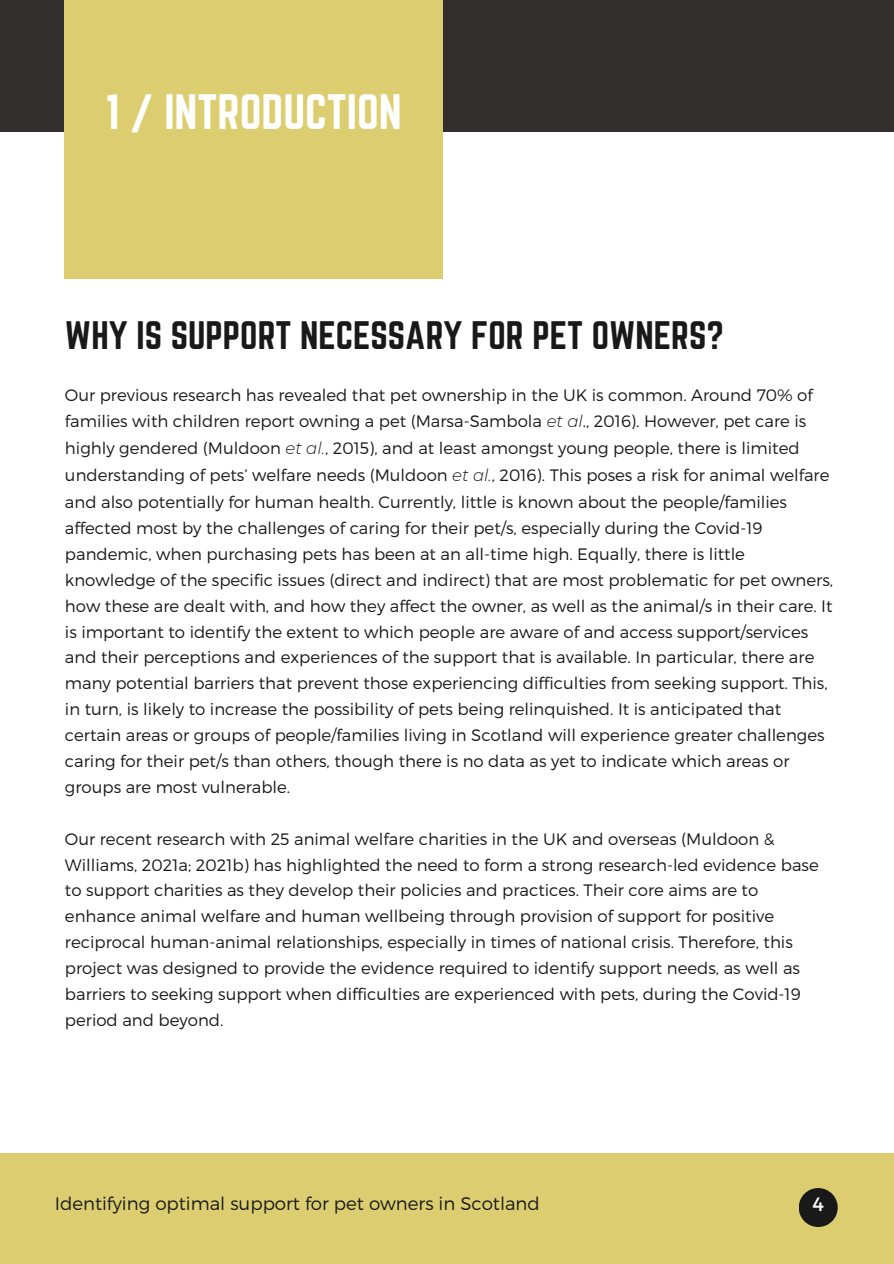
<style>
.page{position:relative;width:894px;height:1264px;background:#fff}
.page>*{position:absolute;margin:0;border:0;box-sizing:border-box;transform-origin:0 0}
.t1{font:43.5px "Norwester";color:#fff}
.t2{font:34.8px "Norwester";color:#191919}
.t3{font:19.2px "Montserrat";color:#fff}
.t4{font:300 18.15px "Montserrat";color:#191919}
.t5{font:300 16.5px/26.1px "Montserrat";color:#191919}
.s1{font-style:italic}
</style>
<div class="page">
<div style="left:0;top:1153px;width:893px;height:110px;background:#dcce70"></div>
<svg style="left:799px;top:1188px;width:38px;height:38px"></svg>
<div style="left:0;top:0;width:893px;height:132px;background:#312e2d"></div>
<div style="left:65px;top:0;width:377px;height:279px;background:#dcce70"></div>
<h1 class="t1" style="left:105px;top:85px;width:298px">1 / INTRODUCTION</h1>
<h2 class="t2" style="left:65px;top:314px;width:660px">WHY IS SUPPORT NECESSARY FOR PET OWNERS?</h2>
<p class="t5" style="left:65px;top:381px;width:769px">Our previous research has revealed that pet ownership in the UK is common. Around 70% of families with children report owning a pet (Marsa-Sambola <span class="s1">et al</span>., 2016). However, pet care is highly gendered (Muldoon <span class="s1">et al.</span>, 2015), and at least amongst young people, there is limited understanding of pets’ welfare needs (Muldoon <span class="s1">et al.</span>, 2016). This poses a risk for animal welfare and also potentially for human health. Currently, little is known about the people/families affected most by the challenges of caring for their pet/s, especially during the Covid-19 pandemic, when purchasing pets has been at an all-time high. Equally, there is little knowledge of the specific issues (direct and indirect) that are most problematic for pet owners, how these are dealt with, and how they affect the owner, as well as the animal/s in their care. It is important to identify the extent to which people are aware of and access support/services and their perceptions and experiences of the support that is available. In particular, there are many potential barriers that prevent those experiencing difficulties from seeking support. This, in turn, is likely to increase the possibility of pets being relinquished. It is anticipated that certain areas or groups of people/families living in Scotland will experience greater challenges caring for their pet/s than others, though there is no data as yet to indicate which areas or groups are most vulnerable.</p>
<p class="t5" style="left:65px;top:825px;width:755px">Our recent research with 25 animal welfare charities in the UK and overseas (Muldoon &amp; Williams, 2021a; 2021b) has highlighted the need to form a strong research-led evidence base to support charities as they develop their policies and practices. Their core aims are to enhance animal welfare and human wellbeing through provision of support for positive reciprocal human-animal relationships, especially in times of national crisis. Therefore, this project was designed to provide the evidence required to identify support needs, as well as barriers to seeking support when difficulties are experienced with pets, during the Covid-19 period and beyond.</p>
<p class="t4" style="left:55px;top:1191px;width:486px">Identifying optimal support for pet owners in Scotland</p>
<p class="t3" style="left:812px;top:1191px;width:13px">4</p>
</div>
